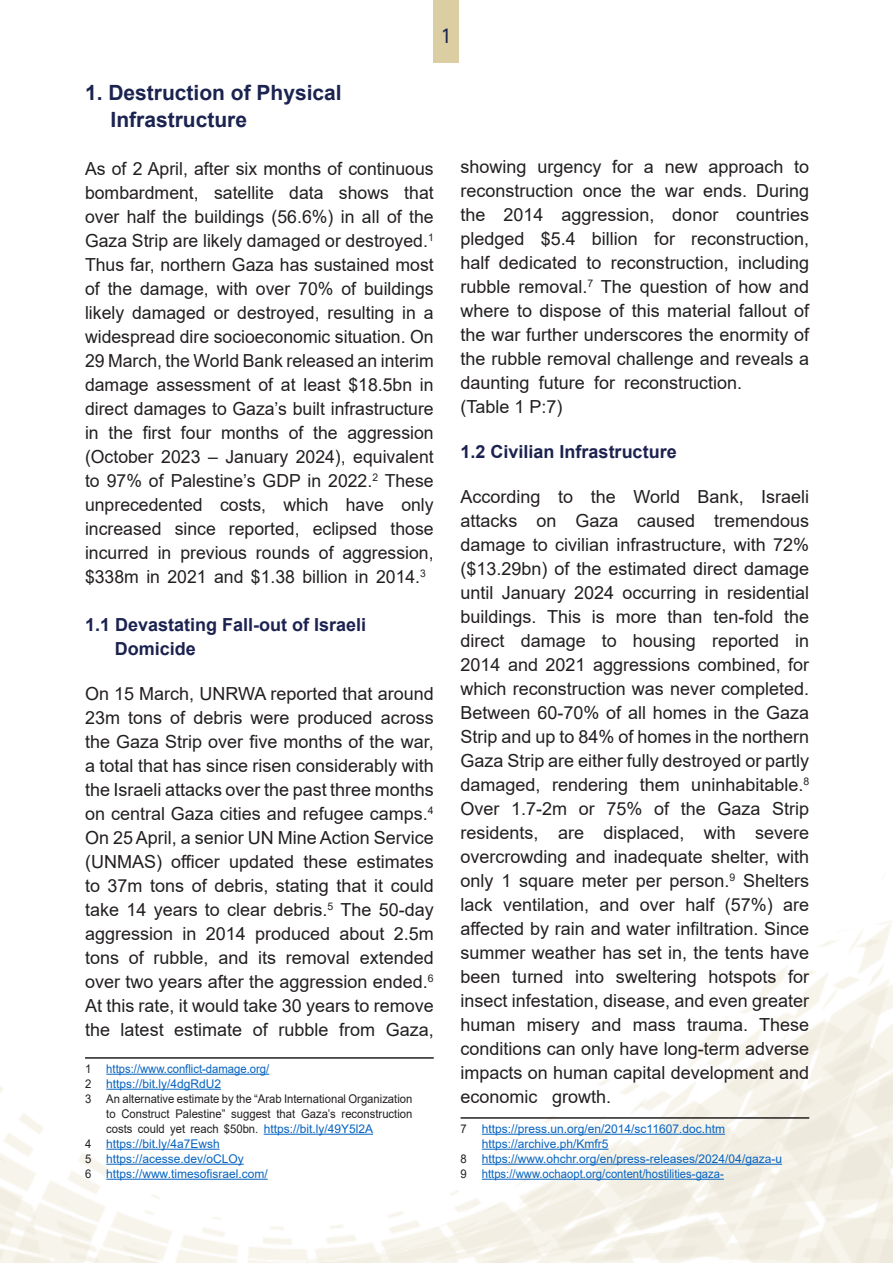
<style>
.page{position:relative;width:893px;height:1263px;background:#fff}
.page>*{position:absolute;margin:0;border:0;box-sizing:border-box;transform-origin:0 0}
.Main_Title{font:700 21px/27px "Arial";color:#1b2350}
.t1{font:21px "DIN Next LT Arabic";color:#1b2350}
.t2{font:18px/24px "Arial";color:#231f20;text-align:justify}
.First_Title{font:700 18px/24px "Arial";color:#1c2250}
.footnote3_2024{font:12px "Arial";color:#0563c1}
.footnote3_2024-2{font:12px/15px "Arial";color:#231f20;text-align:justify;scale:.94 1}
.footnote3_2024-3{font:12px "Arial";color:#0563c1;scale:.94 1}
.s1{color:#231f20}
.s2{color:#0563c1}
</style>
<div class="page">
<div style="left:434px;top:0;width:25px;height:63px;background:#dbcea3"></div>
<hr style="left:85px;top:1057px;width:349px;height:2px;background:#231f20">
<hr style="left:106px;top:1074px;width:163px;height:1px;background:#0563c1">
<hr style="left:106px;top:1089px;width:115px;height:1px;background:#0563c1">
<hr style="left:264px;top:1134px;width:109px;height:1px;background:#0563c1">
<hr style="left:106px;top:1149px;width:114px;height:1px;background:#0563c1">
<hr style="left:106px;top:1164px;width:138px;height:1px;background:#0563c1">
<hr style="left:106px;top:1179px;width:162px;height:1px;background:#0563c1">
<hr style="left:461px;top:1117px;width:348px;height:2px;background:#231f20">
<hr style="left:482px;top:1134px;width:243px;height:1px;background:#0563c1">
<hr style="left:482px;top:1149px;width:127px;height:1px;background:#0563c1">
<hr style="left:482px;top:1164px;width:300px;height:1px;background:#0563c1">
<hr style="left:482px;top:1179px;width:242px;height:1px;background:#0563c1">
<p class="t1" style="left:441px;top:23px;width:13px">1</p>
<p class="Main_Title" style="left:111px;top:80px;width:233px;text-indent:-26px">1. Destruction of Physical<br>Infrastructure</p>
<p class="t2" style="left:85px;top:157px;width:350px">As of 2 April, after six months of continuous bombardment, satellite data shows that over half the buildings (56.6%) in all of the Gaza Strip are likely damaged or destroyed.<sup>1<br></sup>Thus far, northern Gaza has sustained most of the damage, with over 70% of buildings likely damaged or destroyed, resulting in a widespread dire socioeconomic situation. On 29 March, the World Bank released an interim damage assessment of at least $18.5bn in direct damages to Gaza’s built infrastructure in the first four months of the aggression (October 2023 – January 2024), equivalent to 97% of Palestine’s GDP in 2022.<sup>2</sup> These unprecedented costs, which have only increased since reported, eclipsed those incurred in previous rounds of aggression, $338m in 2021 and $1.38 billion in 2014.<sup>3</sup></p>
<p class="First_Title" style="left:115px;top:613px;width:253px;text-indent:-30px">1.1 Devastating Fall-out of Israeli<br>Domicide</p>
<p class="t2" style="left:85px;top:682px;width:350px">On 15 March, UNRWA reported that around 23m tons of debris were produced across the Gaza Strip over five months of the war, a total that has since risen considerably with the Israeli attacks over the past three months on central Gaza cities and refugee camps.<sup>4<br></sup>On 25 April, a senior UN Mine Action Service (UNMAS) officer updated these estimates to 37m tons of debris, stating that it could take 14 years to clear debris.<sup>5</sup> The 50-day aggression in 2014 produced about 2.5m tons of rubble, and its removal extended over two years after the aggression ended.<sup>6<br></sup>At this rate, it would take 30 years to remove the latest estimate of rubble from Gaza,</p>
<p class="footnote3_2024-3" style="left:85px;top:1060px;width:198px"><span class="s1">1</span> https://www.conflict-damage.org/</p>
<p class="footnote3_2024" style="left:85px;top:1075px;width:137px"><span class="s1">2</span> https://bit.ly/4dgRdU2</p>
<p class="footnote3_2024-2" style="left:106px;top:1091px;width:327px;text-indent:-21px">3 An alternative estimate by the “Arab International Organization to Construct Palestine” suggest that Gaza’s reconstruction costs could yet reach $50bn. <span class="s2">https://bit.ly/49Y5l2A</span></p>
<p class="footnote3_2024" style="left:85px;top:1135px;width:136px"><span class="s1">4</span> https://bit.ly/4a7Ewsh</p>
<p class="footnote3_2024" style="left:85px;top:1150px;width:160px"><span class="s1">5</span> https://acesse.dev/oCLOy</p>
<p class="footnote3_2024" style="left:85px;top:1165px;width:184px"><span class="s1">6</span> https://www.timesofisrael.com/</p>
<p class="t2" style="left:461px;top:155px;width:350px">showing urgency for a new approach to reconstruction once the war ends. During the 2014 aggression, donor countries pledged $5.4 billion for reconstruction, half dedicated to reconstruction, including rubble removal.<sup>7</sup> The question of how and where to dispose of this material fallout of the war further underscores the enormity of the rubble removal challenge and reveals a daunting future for reconstruction.</p>
<p class="t2" style="left:461px;top:395px;width:104px">(Table 1 P:7)</p>
<p class="First_Title" style="left:461px;top:440px;width:218px">1.2 Civilian Infrastructure</p>
<p class="t2" style="left:461px;top:485px;width:350px">According to the World Bank, Israeli attacks on Gaza caused tremendous damage to civilian infrastructure, with 72% ($13.29bn) of the estimated direct damage until January 2024 occurring in residential buildings. This is more than ten-fold the direct damage to housing reported in 2014 and 2021 aggressions combined, for which reconstruction was never completed.<br>Between 60-70% of all homes in the Gaza Strip and up to 84% of homes in the northern Gaza Strip are either fully destroyed or partly damaged, rendering them uninhabitable.<sup>8<br></sup>Over 1.7-2m or 75% of the Gaza Strip residents, are displaced, with severe overcrowding and inadequate shelter, with only 1 square meter per person.<sup>9</sup> Shelters lack ventilation, and over half (57%) are affected by rain and water infiltration. Since summer weather has set in, the tents have been turned into sweltering hotspots for insect infestation, disease, and even greater human misery and mass trauma. These conditions can only have long-term adverse impacts on human capital development and economic growth.</p>
<p class="footnote3_2024" style="left:461px;top:1120px;width:266px"><span class="s1">7</span> https://press.un.org/en/2014/sc11607.doc.htm</p>
<p class="footnote3_2024" style="left:482px;top:1135px;width:128px">https://archive.ph/Kmfr5</p>
<p class="footnote3_2024" style="left:461px;top:1150px;width:323px"><span class="s1">8</span> https://www.ohchr.org/en/press-releases/2024/04/gaza-u</p>
<p class="footnote3_2024-3" style="left:461px;top:1165px;width:282px"><span class="s1">9</span> https://www.ochaopt.org/content/hostilities-gaza-</p>
</div>
